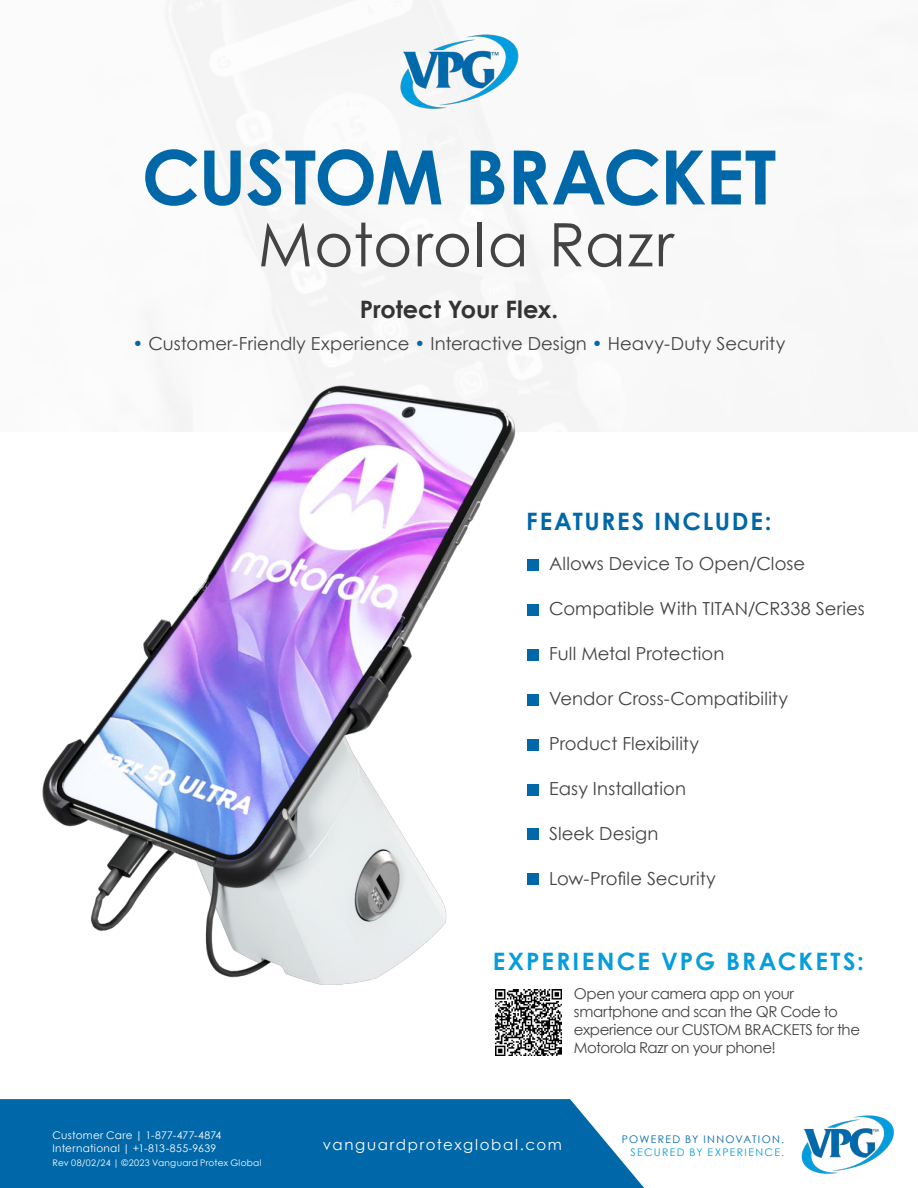
<style>
.page{position:relative;width:918px;height:1188px;background:#fff}
.page>*{position:absolute;margin:0;border:0;box-sizing:border-box;transform-origin:0 0}
.t1{font:700 75px "Century Gothic";letter-spacing:-.015em;color:#0068a9}
.t2{font:60px "Century Gothic";letter-spacing:.025em;color:#434343}
.t3{font:700 24px "Century Gothic";letter-spacing:.09em;color:#069ddc}
.t4{font:700 24px "Century Gothic";letter-spacing:.075em;color:#0068a9}
.t5{font:700 24px "Century Gothic";color:#323332}
.t6{font:18px "Century Gothic";letter-spacing:.005em;color:#434343}
.t7{font:15px/18px "Century Gothic";letter-spacing:-.03em;color:#434343}
.t8{font:15px "Century Gothic";letter-spacing:.11em;color:#fff}
.t9{font:10.5px/12.6px "Century Gothic";letter-spacing:.025em;color:#fff}
.t10{font:10.5px "Century Gothic";letter-spacing:.125em;color:#0068a9}
.t11{font:10.5px "Century Gothic";letter-spacing:.13em;color:#069ddc}
.t12{font:9px "Century Gothic";letter-spacing:.03em;color:#fff}
.s1{color:#0068a9}
</style>
<div class="page">
<div style="left:0;top:1099px;width:644px;height:89px;background:#0068a9"></div>
<img style="left:801px;top:1115px;width:93px;height:59px">
<img style="left:495px;top:989px;width:66px;height:67px">
<img style="left:375px;top:21px;width:168px;height:106px">
<img style="left:32px;top:379px;width:494px;height:627px">
<div style="left:528px;top:559px;width:11px;height:12px;background:#0068a9"></div>
<div style="left:528px;top:604px;width:11px;height:12px;background:#0068a9"></div>
<div style="left:528px;top:649px;width:11px;height:11px;background:#0068a9"></div>
<div style="left:528px;top:694px;width:11px;height:11px;background:#0068a9"></div>
<div style="left:528px;top:739px;width:11px;height:11px;background:#0068a9"></div>
<div style="left:528px;top:784px;width:11px;height:11px;background:#0068a9"></div>
<div style="left:528px;top:829px;width:11px;height:11px;background:#0068a9"></div>
<div style="left:528px;top:874px;width:11px;height:11px;background:#0068a9"></div>
<p class="t1" style="left:142px;top:120px;width:636px">CUSTOM BRACKET</p>
<p class="t2" style="left:258px;top:203px;width:418px">Motorola Razr</p>
<p class="t5" style="left:360px;top:291px;width:200px">Protect Your Flex.</p>
<p class="t6" style="left:133px;top:331px;width:654px"><span class="s1">•</span> Customer-Friendly Experience <span class="s1">•</span> Interactive Design <span class="s1">•</span> Heavy-Duty Security</p>
<p class="t4" style="left:526px;top:504px;width:247px">FEATURES INCLUDE:</p>
<p class="t6" style="left:549px;top:551px;width:258px">Allows Device To Open/Close</p>
<p class="t6" style="left:549px;top:596px;width:317px">Compatible With TITAN/CR338 Series</p>
<p class="t6" style="left:549px;top:641px;width:177px">Full Metal Protection</p>
<p class="t6" style="left:549px;top:686px;width:241px">Vendor Cross-Compatibility</p>
<p class="t6" style="left:549px;top:731px;width:152px">Product Flexibility</p>
<p class="t6" style="left:549px;top:776px;width:138px">Easy Installation</p>
<p class="t6" style="left:549px;top:821px;width:111px">Sleek Design</p>
<p class="t6" style="left:549px;top:866px;width:168px">Low-Profile Security</p>
<p class="t3" style="left:493px;top:943px;width:373px">EXPERIENCE VPG BRACKETS:</p>
<p class="t7" style="left:574px;top:985px;width:288px">Open your camera app on your smartphone and scan the QR Code to experience our CUSTOM BRACKETS for the<br>Motorola Razr on your phone!</p>
<p class="t9" style="left:52px;top:1129px;width:170px">Customer Care | 1-877-477-4874<br>International | +1-813-855-9639</p>
<p class="t8" style="left:323px;top:1134px;width:241px">vanguardprotexglobal.com</p>
<p class="t10" style="left:622px;top:1132px;width:164px">POWERED BY INNOVATION.</p>
<p class="t11" style="left:631px;top:1145px;width:155px">SECURED BY EXPERIENCE.</p>
<p class="t12" style="left:52px;top:1157px;width:211px">Rev 08/02/24 | ©2023 Vanguard Protex Global</p>
</div>
